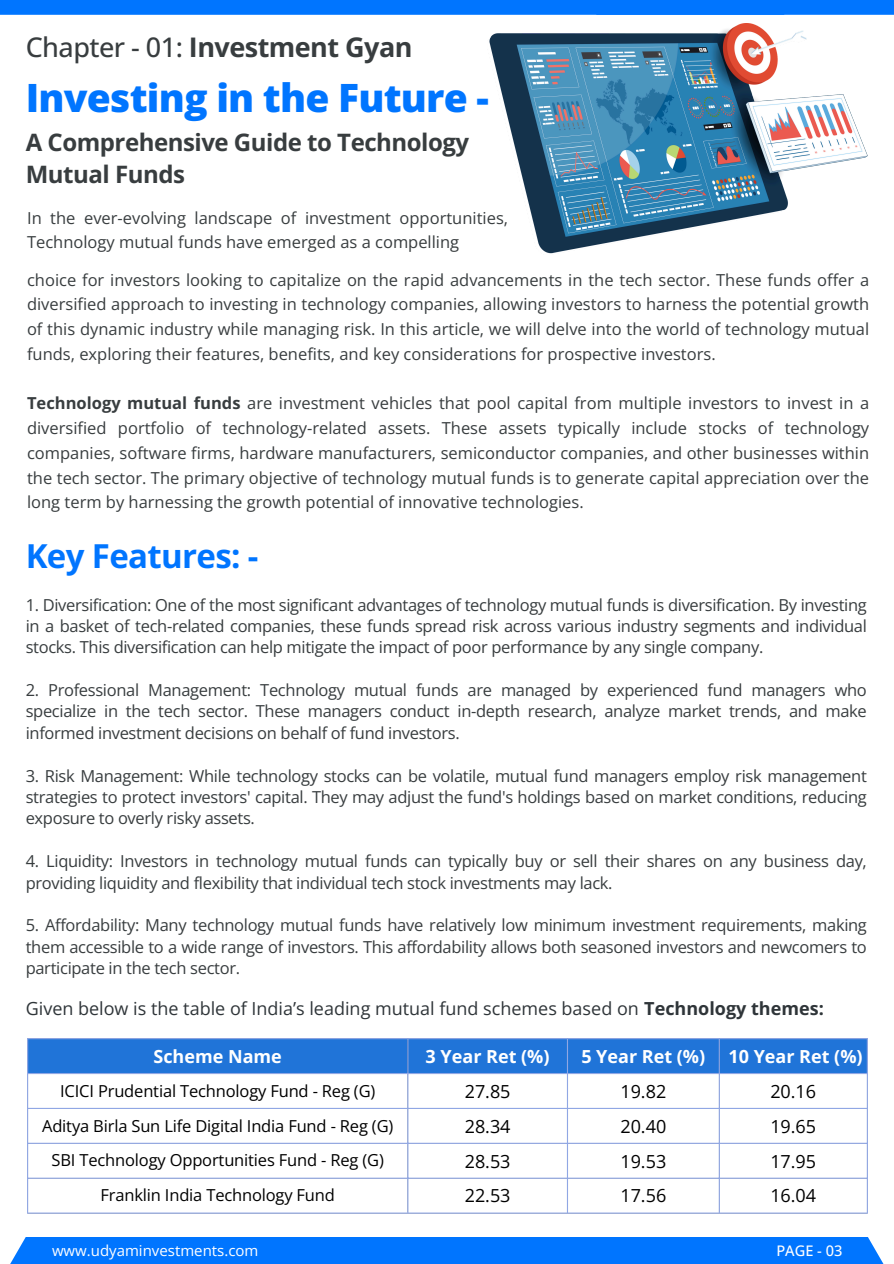
<style>
.page{position:relative;width:894px;height:1264px;background:#fff}
.page>*{position:absolute;margin:0;border:0;box-sizing:border-box;transform-origin:0 0}
.t1{font:800 39px "Open Sans";letter-spacing:-.02em;color:#0075ff}
.t2{font:700 33px "Open Sans";letter-spacing:-.02em;color:#0075ff}
.t3{font:700 27px "Open Sans";letter-spacing:-.02em;color:#383d3f}
.t4{font:700 24px/32.7px "Open Sans";letter-spacing:-.02em;color:#383d3f}
.t5{font:18px "Open Sans";color:#2f3539}
.t6{font:18px "Open Sans";color:#000}
.t7{font:700 18px "Open Sans";color:#fff}
.t8{font:16.5px/21.3px "Open Sans";letter-spacing:-.02em;color:#383d3f;text-align:justify}
.t9{font:16.5px "Open Sans";letter-spacing:-.01em;color:#000}
.t10{font:16.5px/24.8px "Open Sans";color:#383d3f}
.t11{font:15px "Open Sans";color:#fff}
.t12{font:500 14.55px "Open Sans";color:#fff}
.s1{font-weight:500}
.s2{font-weight:700}
</style>
<div class="page">
<div style="left:0;top:1236px;width:893px;height:27px;background:#0075ff"></div>
<div style="left:576px;top:0;width:317px;height:15px;background:#0075ff"></div>
<div style="left:0;top:0;width:804px;height:15px;background:#0075ff"></div>
<div style="left:28px;top:1039px;width:838px;height:33px;background:#2074d8"></div>
<hr style="left:27px;top:1039px;width:1px;height:173px;background:#90a7e4">
<hr style="left:407px;top:1039px;width:1px;height:173px;background:#90a7e4">
<hr style="left:566px;top:1039px;width:2px;height:173px;background:#90a7e4">
<hr style="left:718px;top:1039px;width:1px;height:173px;background:#90a7e4">
<hr style="left:866px;top:1039px;width:1px;height:173px;background:#90a7e4">
<hr style="left:27px;top:1038px;width:840px;height:1px;background:#90a7e4">
<hr style="left:27px;top:1072px;width:840px;height:2px;background:#90a7e4">
<hr style="left:27px;top:1107px;width:840px;height:1px;background:#90a7e4">
<hr style="left:27px;top:1142px;width:840px;height:1px;background:#90a7e4">
<hr style="left:27px;top:1177px;width:840px;height:1px;background:#90a7e4">
<hr style="left:27px;top:1212px;width:840px;height:1px;background:#90a7e4">
<img style="left:489px;top:23px;width:378px;height:231px">
<p class="t3" style="left:26px;top:28px;width:388px"><span class="s1">Chapter - 01:</span> Investment Gyan</p>
<p class="t1" style="left:26px;top:70px;width:464px">Investing in the Future -</p>
<p class="t4" style="left:26px;top:125px;width:445px">A Comprehensive Guide to Technology<br>Mutual Funds</p>
<p class="t10" style="left:27px;top:205px;width:482px">In the ever-evolving landscape of investment opportunities,<br>Technology mutual funds have emerged as a compelling</p>
<p class="t8" style="left:27px;top:267px;width:843px;line-height:24.8px">choice for investors looking to capitalize on the rapid advancements in the tech sector. These funds offer a diversified approach to investing in technology companies, allowing investors to harness the potential growth of this dynamic industry while managing risk. In this article, we will delve into the world of technology mutual funds, exploring their features, benefits, and key considerations for prospective investors.</p>
<p class="t8" style="left:27px;top:390px;width:843px;line-height:24.8px"><span class="s2">Technology mutual funds</span> are investment vehicles that pool capital from multiple investors to invest in a diversified portfolio of technology-related assets. These assets typically include stocks of technology companies, software firms, hardware manufacturers, semiconductor companies, and other businesses within the tech sector. The primary objective of technology mutual funds is to generate capital appreciation over the long term by harnessing the growth potential of innovative technologies.</p>
<p class="t2" style="left:26px;top:533px;width:234px">Key Features: -</p>
<p class="t8" style="left:26px;top:593px;width:842px">1. Diversification: One of the most significant advantages of technology mutual funds is diversification. By investing in a basket of tech-related companies, these funds spread risk across various industry segments and individual stocks. This diversification can help mitigate the impact of poor performance by any single company.</p>
<p class="t8" style="left:26px;top:679px;width:842px">2. Professional Management: Technology mutual funds are managed by experienced fund managers who specialize in the tech sector. These managers conduct in-depth research, analyze market trends, and make informed investment decisions on behalf of fund investors.</p>
<p class="t8" style="left:26px;top:764px;width:842px">3. Risk Management: While technology stocks can be volatile, mutual fund managers employ risk management strategies to protect investors' capital. They may adjust the fund's holdings based on market conditions, reducing exposure to overly risky assets.</p>
<p class="t8" style="left:26px;top:850px;width:842px">4. Liquidity: Investors in technology mutual funds can typically buy or sell their shares on any business day, providing liquidity and flexibility that individual tech stock investments may lack.</p>
<p class="t8" style="left:26px;top:914px;width:842px">5. Affordability: Many technology mutual funds have relatively low minimum investment requirements, making them accessible to a wide range of investors. This affordability allows both seasoned investors and newcomers to participate in the tech sector.</p>
<h6 class="t5" style="left:26px;top:995px;width:799px">Given below is the table of India’s leading mutual fund schemes based on <span class="s2">Technology themes:</span></h6>
<p class="t7" style="left:153px;top:1043px;width:130px">Scheme Name</p>
<h3 class="t7" style="left:425px;top:1043px;width:125px">3 Year Ret (%)</h3>
<h1 class="t7" style="left:581px;top:1043px;width:125px">5 Year Ret (%)</h1>
<h4 class="t7" style="left:728px;top:1043px;width:136px">10 Year Ret (%)</h4>
<h5 class="t9" style="left:60px;top:1078px;width:317px">ICICI Prudential Technology Fund - Reg (G)</h5>
<h5 class="t6" style="left:464px;top:1078px;width:47px">27.85</h5>
<h5 class="t6" style="left:620px;top:1078px;width:47px">19.82</h5>
<h2 class="t6" style="left:770px;top:1078px;width:47px">20.16</h2>
<h5 class="t9" style="left:42px;top:1113px;width:352px">Aditya Birla Sun Life Digital India Fund - Reg (G)</h5>
<h5 class="t6" style="left:464px;top:1113px;width:47px">28.34</h5>
<h5 class="t6" style="left:620px;top:1113px;width:47px">20.40</h5>
<h5 class="t6" style="left:770px;top:1113px;width:47px">19.65</h5>
<h5 class="t9" style="left:52px;top:1148px;width:334px">SBI Technology Opportunities Fund - Reg (G)</h5>
<h5 class="t6" style="left:464px;top:1148px;width:47px">28.53</h5>
<p class="t6" style="left:620px;top:1148px;width:47px">19.53</p>
<p class="t6" style="left:770px;top:1148px;width:47px">17.95</p>
<p class="t9" style="left:100px;top:1183px;width:236px">Franklin India Technology Fund</p>
<p class="t6" style="left:464px;top:1183px;width:47px">22.53</p>
<p class="t6" style="left:620px;top:1183px;width:47px">17.56</p>
<p class="t6" style="left:770px;top:1183px;width:47px">16.04</p>
<p class="t11" style="left:52px;top:1239px;width:208px">www.udyaminvestments.com</p>
<p class="t12" style="left:776px;top:1240px;width:67px">PAGE - 03</p>
</div>
